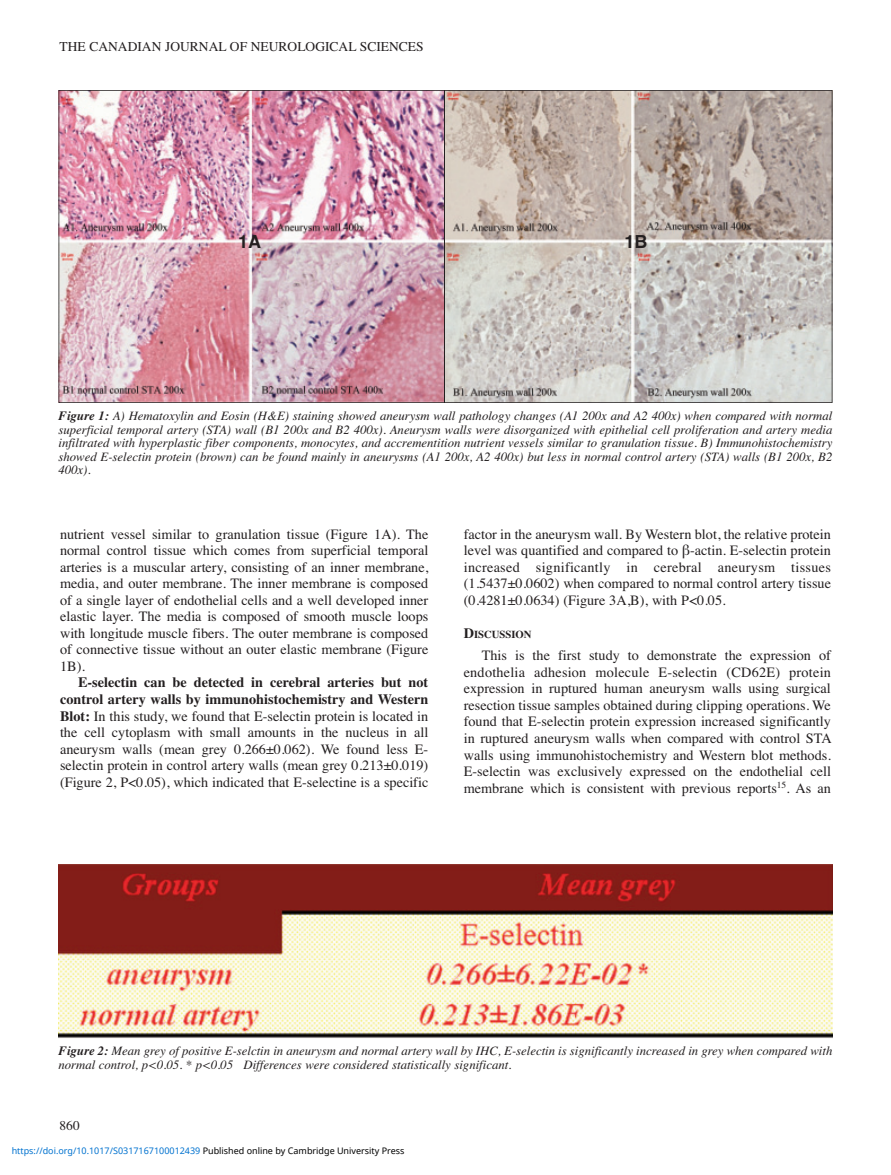
<style>
.page{position:relative;width:891px;height:1175px;background:#fff}
.page>*{position:absolute;margin:0;border:0;box-sizing:border-box;transform-origin:0 0}
.t1{font:700 18px "Helvetica";color:#231f20}
.t2{font:14.25px/16.5px "Times";color:#231f20;text-align:justify}
.t3{font:13.5px "Times";color:#231f20}
.t4{font:italic 12.75px/13.5px "Times";color:#231f20;text-align:justify}
.t5{font:700 10.65px "Times";color:#231f20}
.t6{font:9px "Noto Sans";color:#0172cf}
.s1{font-weight:700}
.s2{font-size:14.25px}
.s3{color:#000}
</style>
<div class="page">
<img style="left:59px;top:865px;width:773px;height:173px">
<img style="left:59px;top:90px;width:773px;height:313px">
<hr style="left:445px;top:90px;width:1px;height:312px;background:#231f20">
<p class="t3" style="left:60px;top:38px;width:366px">THE CANADIAN JOURNAL OF NEUROLOGICAL SCIENCES</p>
<p class="t1" style="left:238px;top:231px;width:25px">1A</p>
<p class="t1" style="left:625px;top:231px;width:25px">1B</p>
<p class="t4" style="left:58px;top:409px;width:775px"><span class="s1">Figure 1:</span> A) Hematoxylin and Eosin (H&amp;E) staining showed aneurysm wall pathology changes (A1 200x and A2 400x) when compared with normal superficial temporal artery (STA) wall (B1 200x and B2 400x). Aneurysm walls were disorganized with epithelial cell proliferation and artery media infiltrated with hyperplastic fiber components, monocytes, and accrementition nutrient vessels similar to granulation tissue. B) Immunohistochemistry showed E-selectin protein (brown) can be found mainly in aneurysms (A1 200x, A2 400x) but less in normal control artery (STA) walls (B1 200x, B2<br>400x).</p>
<p class="t2" style="left:60px;top:526px;width:370px">nutrient vessel similar to granulation tissue (Figure 1A). The normal control tissue which comes from superficial temporal arteries is a muscular artery, consisting of an inner membrane, media, and outer membrane. The inner membrane is composed of a single layer of endothelial cells and a well developed inner elastic layer. The media is composed of smooth muscle loops with longitude muscle fibers. The outer membrane is composed of connective tissue without an outer elastic membrane (Figure 1B).</p>
<p class="t2" style="left:60px;top:674px;width:370px;text-indent:18px"><span class="s1">E-selectin can be detected in cerebral arteries but not control artery walls by immunohistochemistry and Western Blot:</span> In this study, we found that E-selectin protein is located in the cell cytoplasm with small amounts in the nucleus in all aneurysm walls (mean grey 0.266±0.062). We found less E&shy;selectin protein in control artery walls (mean grey 0.213±0.019) (Figure 2, P&lt;0.05), which indicated that E-selectine is a specific</p>
<p class="t2" style="left:464px;top:526px;width:369px">factor in the aneurysm wall. By Western blot, the relative protein level was quantified and compared to β-actin. E-selectin protein increased significantly in cerebral aneurysm tissues (1.5437±0.0602) when compared to normal control artery tissue (0.4281±0.0634) (Figure 3A,B), with P&lt;0.05.</p>
<p class="t5" style="left:464px;top:628px;width:69px"><span class="s2">D</span>ISCUSSION</p>
<p class="t2" style="left:464px;top:647px;width:369px;text-indent:18px">This is the first study to demonstrate the expression of endothelia adhesion molecule E-selectin (CD62E) protein expression in ruptured human aneurysm walls using surgical resection tissue samples obtained during clipping operations. We found that E-selectin protein expression increased significantly in ruptured aneurysm walls when compared with control STA walls using immunohistochemistry and Western blot methods.<br>E-selectin was exclusively expressed on the endothelial cell membrane which is consistent with previous reports<sup>15</sup>. As an</p>
<p class="t4" style="left:58px;top:1044px;width:775px"><span class="s1">Figure 2:</span> Mean grey of positive E-selctin in aneurysm and normal artery wall by IHC, E-selectin is significantly increased in grey when compared with normal control, p&lt;0.05. * p&lt;0.05 Differences were considered statistically significant.</p>
<p class="t3" style="left:60px;top:1117px;width:22px">860</p>
<p class="t6" style="left:12px;top:1143px;width:394px">https://doi.org/10.1017/S0317167100012439 <span class="s3">Published online by Cambridge University Press</span></p>
</div>
